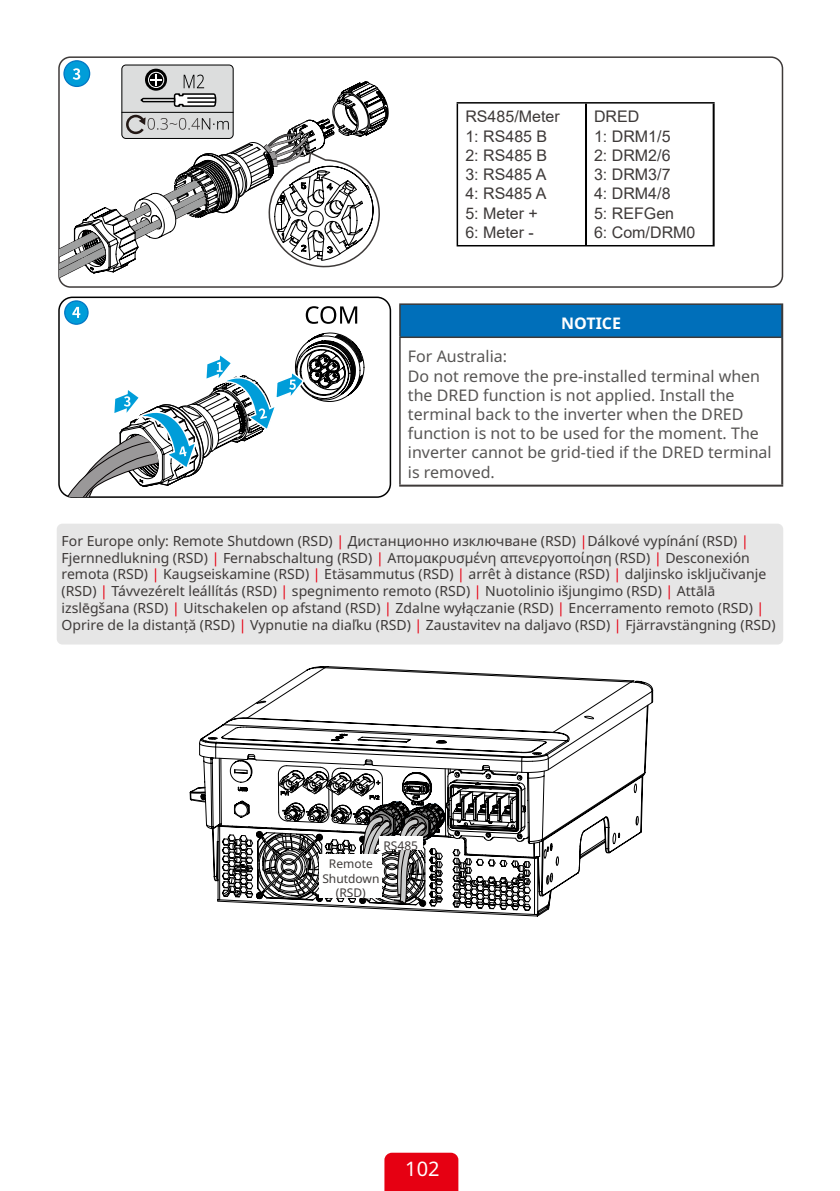
<style>
.page{position:relative;width:840px;height:1191px;background:#fff}
.page>*{position:absolute;margin:0;border:0;box-sizing:border-box;transform-origin:0 0}
.t1{font:20px "Noto Sans";color:#fff}
.t2{font:16px/19.2px "Noto Sans";color:#575554}
.t3{font:16px/19.2px "Arial";color:#3e3a39}
.t4{font:700 16px "Noto Sans";color:#fff}
.t5{font:14px/16.8px "Noto Sans";color:#3e3a39}
.t6{font:12px/14.4px "Noto Sans";color:#3e3a39;text-align:center}
.s1{color:#e60012}
</style>
<div class="page">
<div style="left:384px;top:1152px;width:74px;height:39px;background:#e60012"></div>
<div style="left:57px;top:523px;width:725px;height:121px;background:#e6e6e6;border-radius:6px"></div>
<div style="left:58px;top:56px;width:724px;height:232px;border:2px solid #3e3a39;border-radius:11px"></div>
<div style="left:64px;top:61px;width:26px;height:25px;background:#009dd9;border-radius:50%"></div>
<div style="left:63px;top:60px;width:27px;height:27px;border:1px solid #0075c2;border-radius:50%"></div>
<div style="left:122px;top:65px;width:111px;height:73px;background:#dcdddd;border-radius:4px"></div>
<div style="left:121px;top:64px;width:112px;height:75px;border:1px solid #000;border-radius:4px"></div>
<div style="left:58px;top:296px;width:333px;height:202px;border:2px solid #000;border-radius:13px"></div>
<div style="left:65px;top:301px;width:23px;height:23px;background:#009dd9;border-radius:50%"></div>
<div style="left:64px;top:300px;width:25px;height:25px;border:1px solid #0075c2;border-radius:50%"></div>
<svg style="left:72px;top:307px;width:8px;height:11px"></svg>
<svg style="left:305px;top:306px;width:52px;height:18px"></svg>
<svg style="left:60px;top:332px;width:304px;height:166px"></svg>
<svg style="left:60px;top:68px;width:328px;height:215px"></svg>
<hr style="left:456px;top:102px;width:129px;height:2px;background:#000">
<hr style="left:456px;top:104px;width:2px;height:141px;background:#000">
<hr style="left:585px;top:102px;width:129px;height:2px;background:#000">
<hr style="left:456px;top:245px;width:129px;height:1px;background:#000">
<hr style="left:585px;top:245px;width:129px;height:1px;background:#000">
<hr style="left:584px;top:104px;width:2px;height:141px;background:#000">
<hr style="left:712px;top:104px;width:2px;height:141px;background:#000">
<div style="left:399px;top:304px;width:382px;height:33px;background:#006fba"></div>
<hr style="left:399px;top:303px;width:383px;height:2px;background:#3e3a39">
<hr style="left:399px;top:305px;width:1px;height:31px;background:#3e3a39">
<hr style="left:399px;top:336px;width:381px;height:2px;background:#3e3a39">
<hr style="left:399px;top:338px;width:1px;height:146px;background:#3e3a39">
<hr style="left:780px;top:305px;width:2px;height:32px;background:#3e3a39">
<hr style="left:780px;top:337px;width:2px;height:147px;background:#3e3a39">
<hr style="left:399px;top:484px;width:383px;height:2px;background:#3e3a39">
<svg style="left:203px;top:666px;width:450px;height:168px"></svg>
<svg style="left:620px;top:764px;width:19px;height:83px"></svg>
<svg style="left:229px;top:733px;width:391px;height:157px"></svg>
<svg style="left:189px;top:737px;width:364px;height:180px"></svg>
<div style="left:379px;top:836px;width:43px;height:14px;background:#fff"></div>
<div style="left:319px;top:854px;width:63px;height:44px;background:#fff"></div>
<p class="t3" style="left:465px;top:107px;width:96px">RS485/Meter<br>1: RS485 B<br>2: RS485 B<br>3: RS485 A<br>4: RS485 A<br>5: Meter +<br>6: Meter -</p>
<p class="t3" style="left:593px;top:107px;width:103px">DRED<br>1: DRM1/5<br>2: DRM2/6<br>3: DRM3/7<br>4: DRM4/8<br>5: REFGen<br>6: Com/DRM0</p>
<p class="t4" style="left:560px;top:312px;width:61px">NOTICE</p>
<p class="t2" style="left:407px;top:347px;width:365px">For Australia:<br>Do not remove the pre-installed terminal when the DRED function is not applied. Install the terminal back to the inverter when the DRED function is not to be used for the moment. The inverter cannot be grid-tied if the DRED terminal is removed.</p>
<p class="t5" style="left:62px;top:532px;width:715px">For Europe only: Remote Shutdown (RSD) <span class="s1">|</span> Дистанционно изключване (RSD) <span class="s1">|</span>Dálkové vypínání (RSD) <span class="s1">| </span>Fjernnedlukning (RSD) <span class="s1">|</span> Fernabschaltung (RSD) <span class="s1">|</span> Απομακρυσμένη απενεργοποίηση (RSD) <span class="s1">|</span> Desconexión remota (RSD) <span class="s1">|</span> Kaugseiskamine (RSD) <span class="s1">|</span> Etäsammutus (RSD) <span class="s1">|</span> arrêt à distance (RSD) <span class="s1">|</span> daljinsko isključivanje (RSD) <span class="s1">|</span> Távvezérelt leállítás (RSD) <span class="s1">|</span> spegnimento remoto (RSD) <span class="s1">|</span> Nuotolinio išjungimo (RSD) <span class="s1">|</span> Attālā izslēgšana (RSD) <span class="s1">|</span> Uitschakelen op afstand (RSD) <span class="s1">|</span> Zdalne wyłączanie (RSD) <span class="s1">|</span> Encerramento remoto (RSD) <span class="s1">| </span>Oprire de la distanță (RSD) <span class="s1">|</span> Vypnutie na diaľku (RSD) <span class="s1">|</span> Zaustavitev na daljavo (RSD) <span class="s1">|</span> Fjärravstängning (RSD)</p>
<p class="t6" style="left:383px;top:838px;width:36px">RS485</p>
<p class="t6" style="left:322px;top:857px;width:59px">Remote<br>Shutdown (RSD)</p>
<h1 class="t1" style="left:405px;top:1154px;width:36px">102</h1>
</div>
